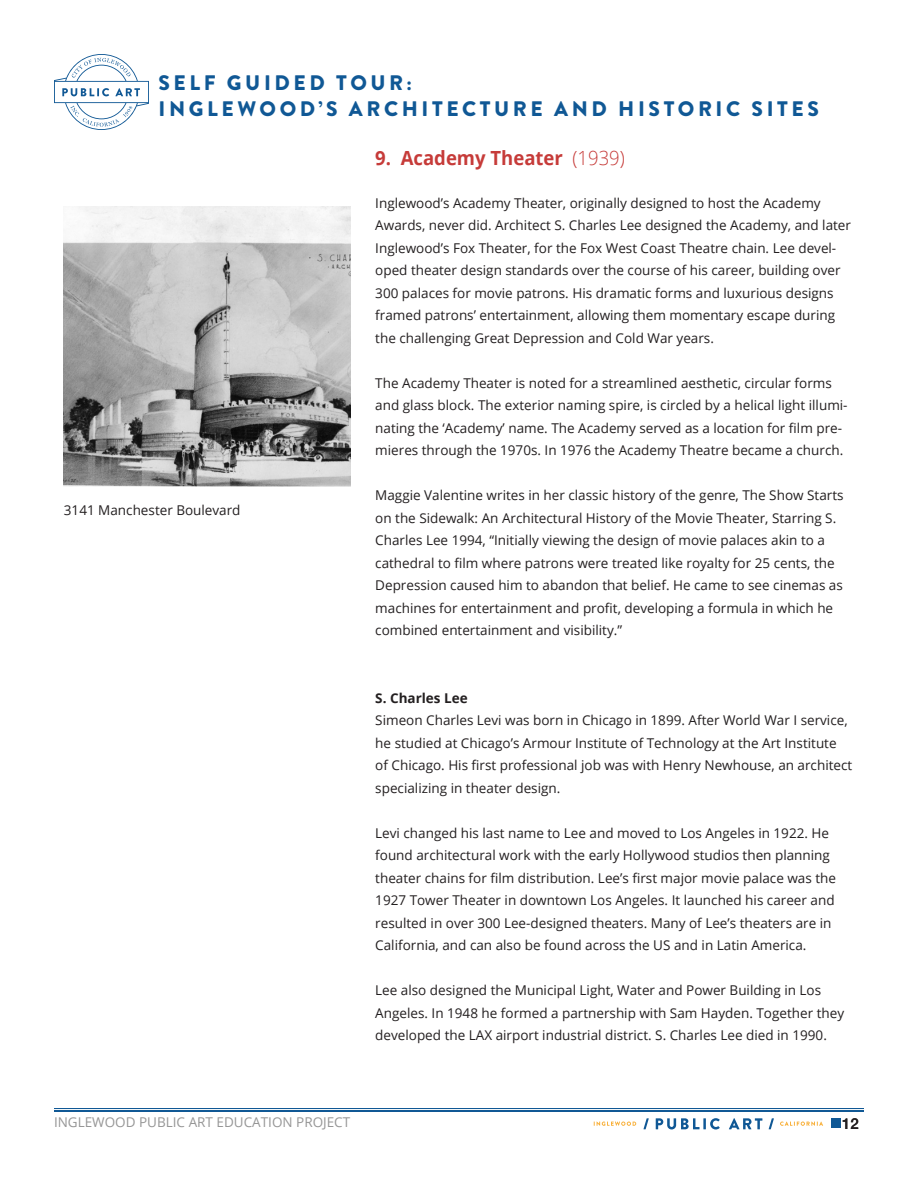
<style>
.page{position:relative;width:918px;height:1188px;background:#fff}
.page>*{position:absolute;margin:0;border:0;box-sizing:border-box;transform-origin:0 0}
.t1{font:900 21px/25.2px "Brandon Grotesque";letter-spacing:.17em;color:#105895}
.Entry_Header{font:700 19.5px "Open Sans";color:#c63b39;scale:.95 1}
.t2{font:500 15px "Helvetica Neue";color:#231f20}
.Body_Regular{font:13.5px/22.5px "Open Sans";color:#231f20}
.t3{font:13.5px "Open Sans";color:#969696}
.Body_Regular-2{font:700 13.5px "Open Sans";color:#231f20}
.s1{font-weight:300}
</style>
<div class="page">
<svg style="left:54px;top:54px;width:95px;height:76px"></svg>
<hr style="left:54px;top:1110px;width:810px;height:2px;background:#105895">
<hr style="left:54px;top:1108px;width:810px;height:1px;background:#105895">
<div style="left:831px;top:1118px;width:10px;height:10px;background:#105895"></div>
<svg style="left:594px;top:1122px;width:42px;height:4px"></svg>
<svg style="left:643px;top:1118px;width:6px;height:11px"></svg>
<svg style="left:656px;top:1118px;width:64px;height:11px"></svg>
<svg style="left:729px;top:1118px;width:33px;height:11px"></svg>
<svg style="left:769px;top:1118px;width:5px;height:11px"></svg>
<svg style="left:780px;top:1122px;width:43px;height:4px"></svg>
<img style="left:64px;top:206px;width:286px;height:281px">
<h1 class="t1" style="left:159px;top:71px;width:662px">SELF GUIDED TOUR:<br>INGLEWOOD’S ARCHITECTURE AND HISTORIC SITES</h1>
<p class="Body_Regular" style="left:64px;top:499px;width:178px">3141 Manchester Boulevard</p>
<p class="Entry_Header" style="left:375px;top:144px;width:264px">9. Academy Theater <span class="s1">(1939)</span></p>
<p class="Body_Regular" style="left:375px;top:191px;width:477px">Inglewood’s Academy Theater, originally designed to host the Academy Awards, never did. Architect S. Charles Lee designed the Academy, and later Inglewood’s Fox Theater, for the Fox West Coast Theatre chain. Lee devel&shy;oped theater design standards over the course of his career, building over 300 palaces for movie patrons. His dramatic forms and luxurious designs framed patrons’ entertainment, allowing them momentary escape during the challenging Great Depression and Cold War years.</p>
<p class="Body_Regular" style="left:375px;top:371px;width:474px">The Academy Theater is noted for a streamlined aesthetic, circular forms and glass block. The exterior naming spire, is circled by a helical light illumi&shy;nating the ‘Academy’ name. The Academy served as a location for film pre&shy;mieres through the 1970s. In 1976 the Academy Theatre became a church.</p>
<p class="Body_Regular" style="left:375px;top:484px;width:470px">Maggie Valentine writes in her classic history of the genre, The Show Starts on the Sidewalk: An Architectural History of the Movie Theater, Starring S.<br>Charles Lee 1994, “Initially viewing the design of movie palaces akin to a cathedral to film where patrons were treated like royalty for 25 cents, the Depression caused him to abandon that belief. He came to see cinemas as machines for entertainment and profit, developing a formula in which he combined entertainment and visibility.”</p>
<p class="Body_Regular-2" style="left:375px;top:689px;width:94px">S. Charles Lee</p>
<p class="Body_Regular" style="left:375px;top:709px;width:479px">Simeon Charles Levi was born in Chicago in 1899. After World War I service, he studied at Chicago’s Armour Institute of Technology at the Art Institute of Chicago. His first professional job was with Henry Newhouse, an architect specializing in theater design.</p>
<p class="Body_Regular" style="left:375px;top:821px;width:462px">Levi changed his last name to Lee and moved to Los Angeles in 1922. He found architectural work with the early Hollywood studios then planning theater chains for film distribution. Lee’s first major movie palace was the 1927 Tower Theater in downtown Los Angeles. It launched his career and resulted in over 300 Lee-designed theaters. Many of Lee’s theaters are in California, and can also be found across the US and in Latin America.</p>
<p class="Body_Regular" style="left:375px;top:979px;width:470px">Lee also designed the Municipal Light, Water and Power Building in Los<br>Angeles. In 1948 he formed a partnership with Sam Hayden. Together they developed the LAX airport industrial district. S. Charles Lee died in 1990.</p>
<p class="t3" style="left:54px;top:1112px;width:298px">INGLEWOOD PUBLIC ART EDUCATION PROJECT</p>
<p class="t2" style="left:842px;top:1111px;width:18px">12</p>
</div>
